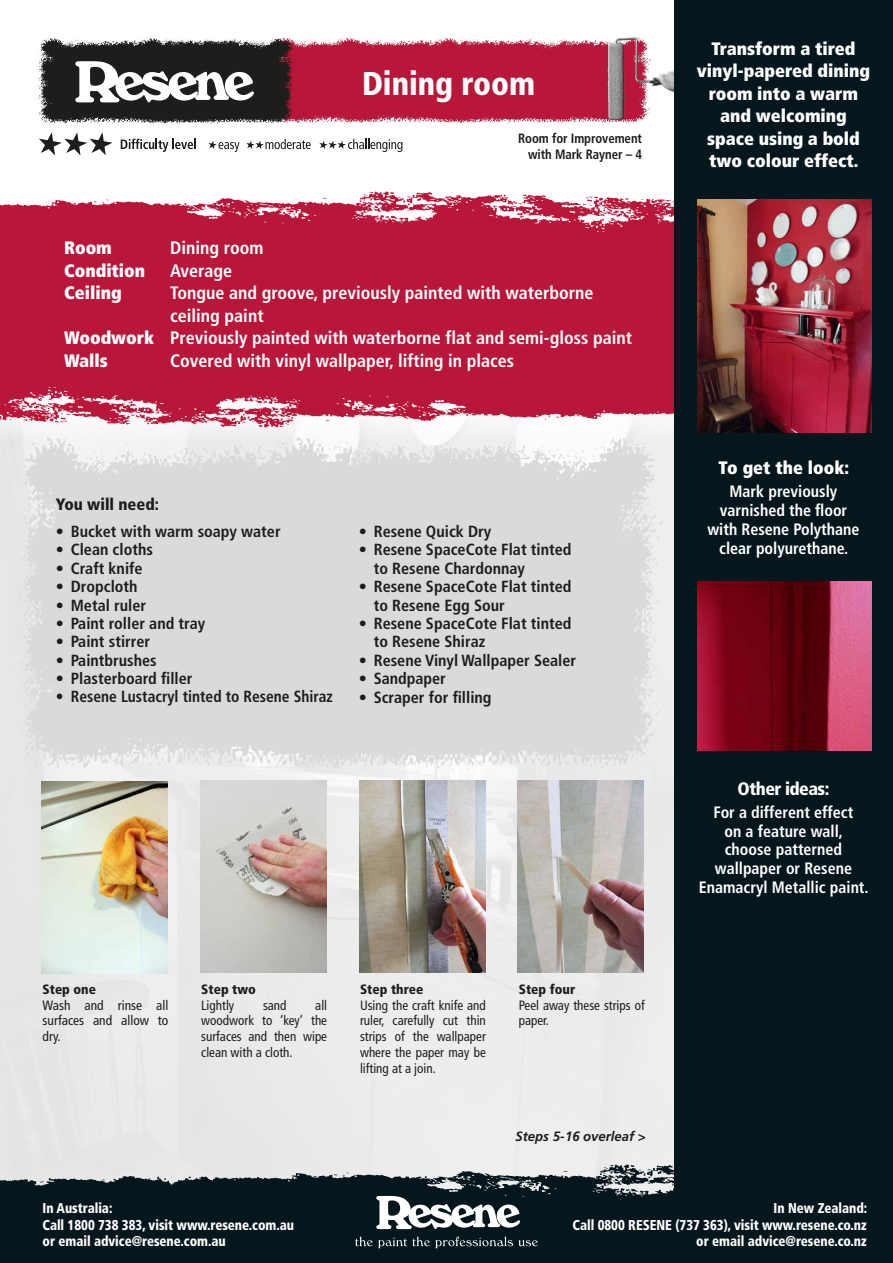
<style>
.page{position:relative;width:893px;height:1263px;background:#fff}
.page>*{position:absolute;margin:0;border:0;box-sizing:border-box;transform-origin:0 0}
.t1{font:900 condensed 33px "Frutiger";color:#fff;scale:.95 1}
.t2{font:700 condensed 18px "Frutiger";color:#fff}
.t3{font:900 condensed 18px/22.5px "Frutiger";color:#fff;text-align:center}
.t4{font:900 condensed 18px "Frutiger";letter-spacing:-.03em;color:#fff}
.t5{font:700 condensed 16.5px/18.8px "Frutiger";color:#fff;text-align:center}
.t6{font:900 condensed 16.5px "Frutiger";color:#1d1d1b}
.t7{font:700 condensed 16.2px/18.5px "Frutiger";color:#1d1d1b}
.t8{font:700 condensed 16.2px "Frutiger";color:#1d1d1b;scale:.96 1}
.t9{font:900 condensed 14.25px/16.5px "Frutiger";color:#fff;scale:.92 1}
.t10{font:condensed 13.5px/15.8px "Frutiger";color:#1d1d1b;text-align:justify}
.t11{font:700 condensed 13.5px/15.8px "Frutiger";letter-spacing:-.005em;color:#1d1d1b;text-align:right;scale:.95 1}
.t12{font:900 condensed 13.5px "Frutiger";color:#1d1d1b}
.t13{font:italic 700 13.5px "Frutiger";color:#1d1d1b}
.s1{font-weight:900}
</style>
<div class="page">
<div style="left:0;top:781px;width:674px;height:380px;background:#ebebeb"></div>
<img style="left:315px;top:37px;width:359px;height:86px">
<div style="left:674px;top:0;width:219px;height:1263px;background:#05171d"></div>
<img style="left:37px;top:38px;width:278px;height:87px">
<img style="left:0;top:432px;width:732px;height:349px">
<img style="left:0;top:1161px;width:674px;height:102px">
<svg style="left:121px;top:139px;width:75px;height:13px"></svg>
<svg style="left:319px;top:139px;width:83px;height:13px"></svg>
<svg style="left:246px;top:139px;width:65px;height:10px"></svg>
<svg style="left:209px;top:141px;width:30px;height:11px"></svg>
<img style="left:42px;top:781px;width:126px;height:192px">
<img style="left:200px;top:781px;width:126px;height:192px">
<img style="left:518px;top:781px;width:126px;height:192px">
<img style="left:360px;top:781px;width:126px;height:192px">
<svg style="left:39px;top:132px;width:74px;height:23px"></svg>
<img style="left:0;top:191px;width:674px;height:117px">
<img style="left:0;top:308px;width:674px;height:124px">
<img style="left:697px;top:200px;width:175px;height:233px">
<img style="left:697px;top:581px;width:175px;height:169px">
<svg style="left:75px;top:61px;width:179px;height:41px"></svg>
<svg style="left:376px;top:1196px;width:144px;height:33px"></svg>
<svg style="left:355px;top:1236px;width:183px;height:12px"></svg>
<h1 class="t1" style="left:362px;top:63px;width:184px">Dining room</h1>
<p class="t11" style="left:518px;top:131px;width:132px">Room for Improvement with Mark Rayner – 4</p>
<p class="t3" style="left:64px;top:236px;width:49px">Room</p>
<p class="t2" style="left:170px;top:237px;width:95px">Dining room</p>
<p class="t3" style="left:64px;top:259px;width:83px">Condition</p>
<p class="t2" style="left:170px;top:260px;width:63px">Average</p>
<p class="t3" style="left:64px;top:281px;width:59px">Ceiling</p>
<p class="t2" style="left:170px;top:282px;width:425px">Tongue and groove, previously painted with waterborne</p>
<p class="t2" style="left:170px;top:305px;width:95px">ceiling paint</p>
<p class="t2" style="left:64px;top:327px;width:569px"><span class="s1">Woodwork</span> Previously painted with waterborne flat and semi-gloss paint</p>
<p class="t3" style="left:64px;top:349px;width:45px">Walls</p>
<p class="t2" style="left:170px;top:350px;width:345px">Covered with vinyl wallpaper, lifting in places</p>
<p class="t6" style="left:56px;top:494px;width:105px">You will need:</p>
<p class="t7" style="left:56px;top:522px;width:226px">• Bucket with warm soapy water</p>
<p class="t7" style="left:56px;top:541px;width:99px">• Clean cloths</p>
<p class="t7" style="left:56px;top:559px;width:88px">• Craft knife</p>
<p class="t7" style="left:56px;top:577px;width:83px">• Dropcloth</p>
<p class="t7" style="left:56px;top:596px;width:92px">• Metal ruler</p>
<p class="t7" style="left:56px;top:614px;width:151px">• Paint roller and tray</p>
<p class="t7" style="left:56px;top:632px;width:96px">• Paint stirrer</p>
<p class="t7" style="left:56px;top:651px;width:103px">• Paintbrushes</p>
<p class="t7" style="left:56px;top:669px;width:138px">• Plasterboard filler</p>
<p class="t8" style="left:56px;top:687px;width:290px">• Resene Lustacryl tinted to Resene Shiraz</p>
<p class="t7" style="left:359px;top:522px;width:134px">• Resene Quick Dry</p>
<p class="t7" style="left:374px;top:541px;width:199px;text-indent:-15px">• Resene SpaceCote Flat tinted to Resene Chardonnay</p>
<p class="t7" style="left:374px;top:577px;width:199px;text-indent:-15px">• Resene SpaceCote Flat tinted to Resene Egg Sour</p>
<p class="t7" style="left:374px;top:614px;width:199px;text-indent:-15px">• Resene SpaceCote Flat tinted to Resene Shiraz</p>
<p class="t7" style="left:359px;top:651px;width:219px">• Resene Vinyl Wallpaper Sealer</p>
<p class="t7" style="left:359px;top:669px;width:89px">• Sandpaper</p>
<p class="t7" style="left:359px;top:688px;width:134px">• Scraper for filling</p>
<p class="t12" style="left:43px;top:981px;width:55px">Step one</p>
<p class="t10" style="left:43px;top:997px;width:127px">Wash and rinse all surfaces and allow to dry.</p>
<p class="t12" style="left:201px;top:981px;width:56px">Step two</p>
<p class="t10" style="left:201px;top:997px;width:34px">Lightly</p>
<p class="t10" style="left:263px;top:997px;width:25px">sand</p>
<p class="t10" style="left:201px;top:997px;width:127px;text-indent:114px">all woodwork to ‘key’ the surfaces and then wipe clean with a cloth.</p>
<p class="t12" style="left:360px;top:981px;width:65px">Step three</p>
<p class="t10" style="left:360px;top:997px;width:127px">Using the craft knife and ruler, carefully cut thin strips of the wallpaper where the paper may be lifting at a join.</p>
<p class="t12" style="left:519px;top:981px;width:58px">Step four</p>
<p class="t10" style="left:519px;top:997px;width:127px">Peel away these strips of paper.</p>
<p class="t13" style="left:516px;top:1128px;width:132px">Steps 5-16 overleaf &gt;</p>
<p class="t3" style="left:697px;top:37px;width:175px">Transform a tired vinyl-papered dining room into a warm and welcoming space using a bold two colour effect.</p>
<p class="t3" style="left:719px;top:457px;width:132px">To get the look:</p>
<p class="t5" style="left:707px;top:482px;width:154px">Mark previously varnished the floor with Resene Polythane clear polyurethane.</p>
<p class="t4" style="left:738px;top:778px;width:93px">Other ideas:</p>
<p class="t5" style="left:699px;top:803px;width:171px">For a different effect<br>on a feature wall,<br>choose patterned wallpaper or Resene<br>Enamacryl Metallic paint.</p>
<p class="t9" style="left:43px;top:1200px;width:275px">In Australia:<br>Call 1800 738 383, visit www.resene.com.au or email advice@resene.com.au</p>
<p class="t9" style="left:573px;top:1200px;width:322px;text-align:right">In New Zealand:<br>Call 0800 RESENE (737 363), visit www.resene.co.nz or email advice@resene.co.nz</p>
</div>
